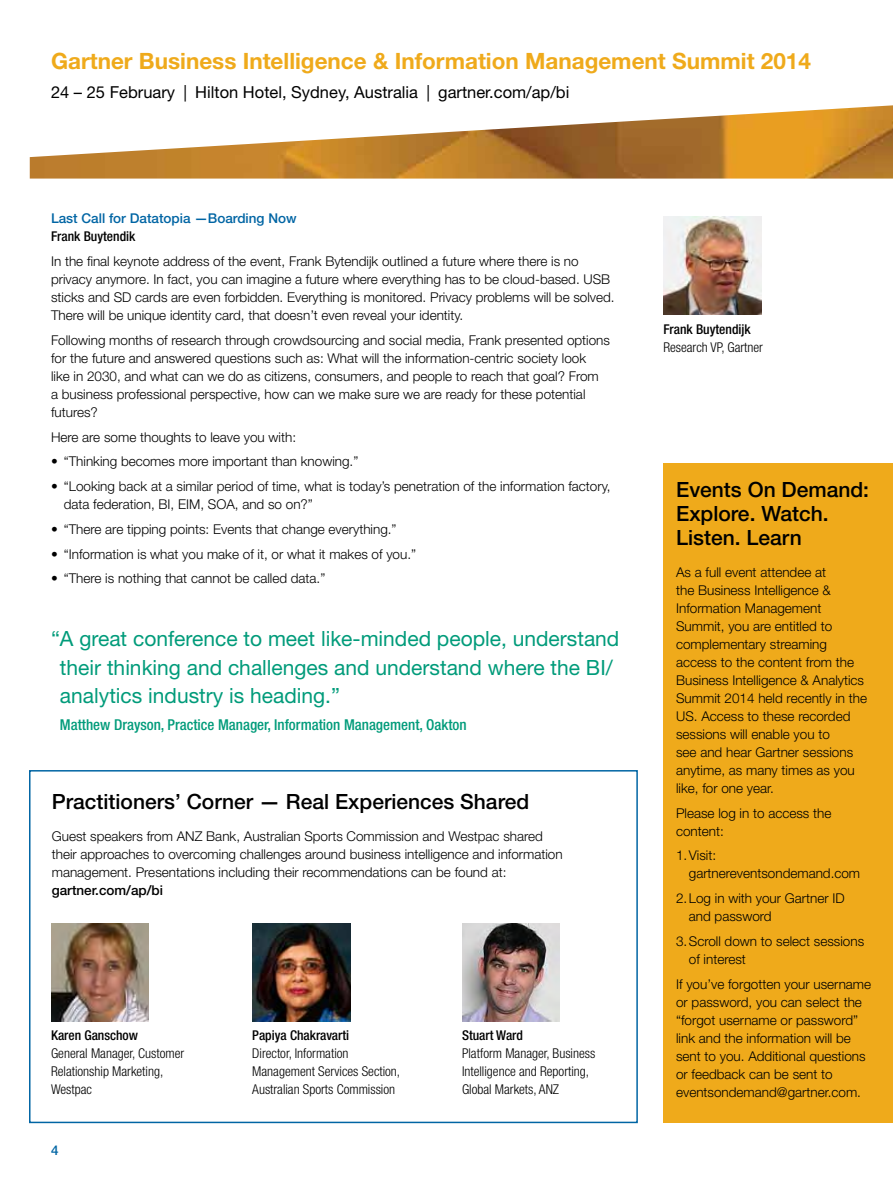
<style>
.page{position:relative;width:893px;height:1187px;background:#fff}
.page>*{position:absolute;margin:0;border:0;box-sizing:border-box;transform-origin:0 0}
.t1{font:700 22.5px "Helvetica Neue LT";color:#efaa1b}
.t2{font:21px/28.5px "Helvetica Neue LT";color:#009b7a}
.t3{font:500 21px/24px "Helvetica Neue LT";color:#000}
.t4{font:16.5px "Helvetica Neue LT";color:#000}
.t5{font:500 condensed 15px "Helvetica Neue LT";color:#009b7a}
.t6{font:300 13.5px/18px "Helvetica Neue LT";color:#000}
.t7{font:300 condensed 13.5px/18px "Helvetica Neue LT";color:#000}
.t8{font:500 condensed 13.5px "Helvetica Neue LT";color:#000}
.t9{font:500 13.5px "Helvetica Neue LT";color:#0065a4}
.t10{font:500 13.5px "Helvetica Neue LT";color:#000}
</style>
<div class="page">
<img style="left:30px;top:105px;width:863px;height:73px">
<div style="left:29px;top:770px;width:609px;height:353px;border:2px solid #0065a4"></div>
<img style="left:663px;top:217px;width:98px;height:98px">
<img style="left:51px;top:923px;width:98px;height:97px">
<img style="left:252px;top:923px;width:98px;height:97px">
<img style="left:462px;top:923px;width:98px;height:97px">
<div style="left:663px;top:463px;width:230px;height:660px;background:#efaa1b"></div>
<h1 class="t1" style="left:51px;top:47px;width:761px">Gartner Business Intelligence &amp; Information Management Summit 2014</h1>
<p class="t4" style="left:51px;top:82px;width:520px">24 – 25 February | Hilton Hotel, Sydney, Australia | gartner.com/ap/bi</p>
<p class="t9" style="left:51px;top:210px;width:247px">Last Call for Datatopia —Boarding Now</p>
<p class="t8" style="left:51px;top:228px;width:86px">Frank Buytendik</p>
<p class="t6" style="left:51px;top:252px;width:565px">In the final keynote address of the event, Frank Bytendijk outlined a future where there is no privacy anymore. In fact, you can imagine a future where everything has to be cloud-based. USB sticks and SD cards are even forbidden. Everything is monitored. Privacy problems will be solved.<br>There will be unique identity card, that doesn’t even reveal your identity.</p>
<p class="t6" style="left:51px;top:331px;width:560px">Following months of research through crowdsourcing and social media, Frank presented options for the future and answered questions such as: What will the information-centric society look<br>like in 2030, and what can we do as citizens, consumers, and people to reach that goal? From<br>a business professional perspective, how can we make sure we are ready for these potential futures?</p>
<p class="t6" style="left:51px;top:427px;width:247px">Here are some thoughts to leave you with:</p>
<p class="t6" style="left:51px;top:452px;width:309px">• “Thinking becomes more important than knowing.”</p>
<p class="t6" style="left:64px;top:477px;width:548px;text-indent:-13px">• “Looking back at a similar period of time, what is today’s penetration of the information factory, data federation, BI, EIM, SOA, and so on?”</p>
<p class="t6" style="left:51px;top:519px;width:347px">• “There are tipping points: Events that change everything.”</p>
<p class="t6" style="left:51px;top:544px;width:367px">• “Information is what you make of it, or what it makes of you.”</p>
<p class="t6" style="left:51px;top:569px;width:276px">• “There is nothing that cannot be called data.”</p>
<h2 class="t2" style="left:60px;top:624px;width:561px;text-indent:-9px">“A great conference to meet like-minded people, understand their thinking and challenges and understand where the BI/ analytics industry is heading.”</h2>
<p class="t5" style="left:60px;top:716px;width:408px">Matthew Drayson, Practice Manager, Information Management, Oakton</p>
<h2 class="t3" style="left:52px;top:789px;width:479px">Practitioners’ Corner — Real Experiences Shared</h2>
<p class="t6" style="left:52px;top:826px;width:512px">Guest speakers from ANZ Bank, Australian Sports Commission and Westpac shared their approaches to overcoming challenges around business intelligence and information management. Presentations including their recommendations can be found at:</p>
<p class="t10" style="left:52px;top:881px;width:113px">gartner.com/ap/bi</p>
<p class="t8" style="left:51px;top:1027px;width:88px">Karen Ganschow</p>
<p class="t7" style="left:51px;top:1044px;width:135px">General Manager, Customer<br>Relationship Marketing,<br>Westpac</p>
<p class="t9" style="left:51px;top:1141px;width:9px">4</p>
<p class="t8" style="left:252px;top:1027px;width:98px">Papiya Chakravarti</p>
<p class="t7" style="left:252px;top:1044px;width:149px">Director, Information<br>Management Services Section,<br>Australian Sports Commission</p>
<p class="t8" style="left:462px;top:1027px;width:62px">Stuart Ward</p>
<p class="t7" style="left:462px;top:1044px;width:135px">Platform Manager, Business<br>Intelligence and Reporting,<br>Global Markets, ANZ</p>
<p class="t8" style="left:663px;top:321px;width:89px">Frank Buytendijk</p>
<p class="t7" style="left:663px;top:338px;width:101px">Research VP, Gartner</p>
<h2 class="t3" style="left:676px;top:477px;width:194px">Events On Demand:<br>Explore. Watch.<br>Listen. Learn</h2>
<p class="t6" style="left:676px;top:562px;width:193px">As a full event attendee at<br>the Business Intelligence &amp;<br>Information Management<br>Summit, you are entitled to complementary streaming access to the content from the<br>Business Intelligence &amp; Analytics<br>Summit 2014 held recently in the<br>US. Access to these recorded sessions will enable you to<br>see and hear Gartner sessions anytime, as many times as you like, for one year.</p>
<p class="t6" style="left:676px;top:803px;width:157px">Please log in to access the content:</p>
<p class="t6" style="left:689px;top:846px;width:173px;text-indent:-13px">1.Visit: gartnereventsondemand.com</p>
<p class="t6" style="left:689px;top:888px;width:157px;text-indent:-13px">2.Log in with your Gartner ID and password</p>
<p class="t6" style="left:689px;top:931px;width:177px;text-indent:-13px">3.Scroll down to select sessions of interest</p>
<p class="t6" style="left:676px;top:974px;width:197px">If you’ve forgotten your username or password, you can select the “forgot username or password” link and the information will be sent to you. Additional questions or feedback can be sent to eventsondemand@gartner.com.</p>
</div>
